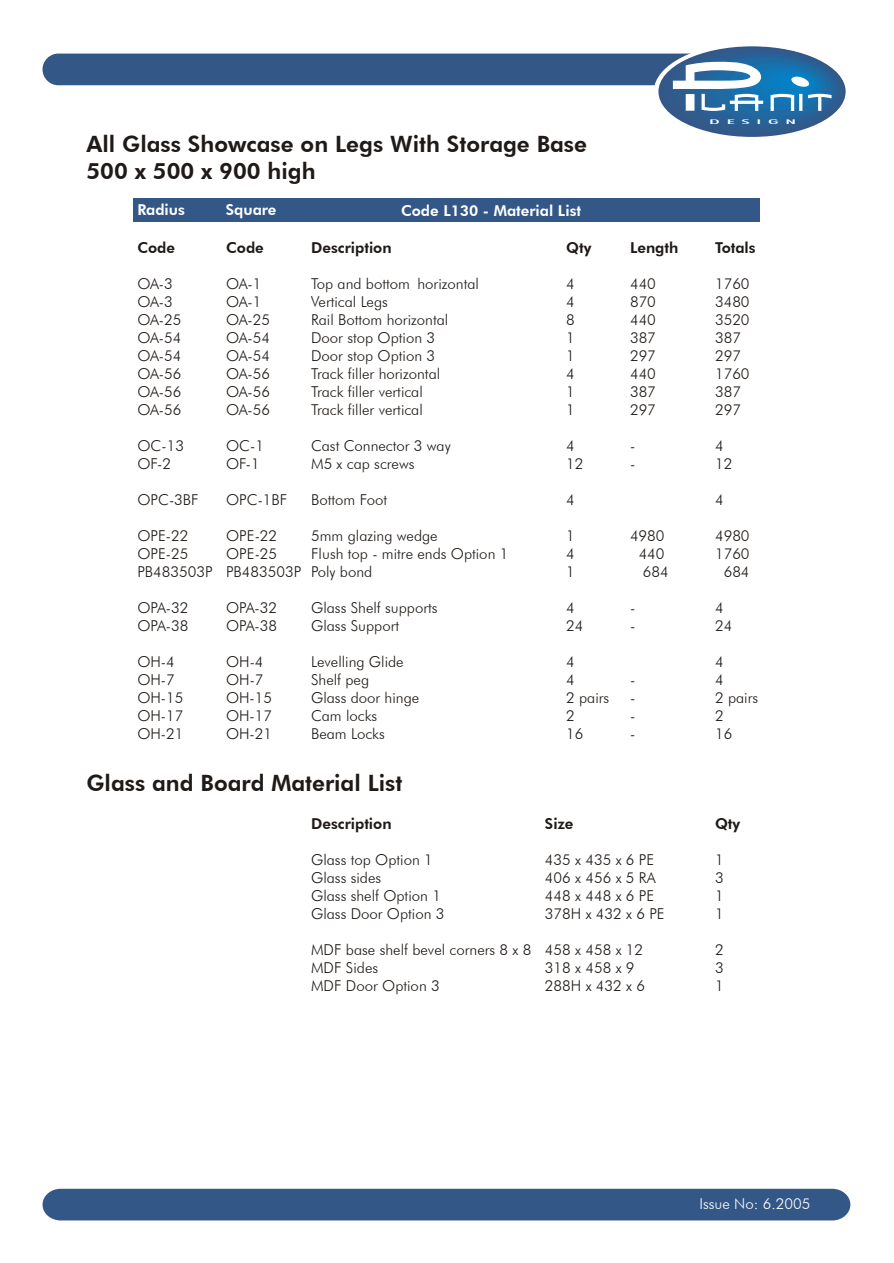
<style>
.page{position:relative;width:894px;height:1263px;background:#fff}
.page>*{position:absolute;margin:0;border:0;box-sizing:border-box;transform-origin:0 0}
.t1{font:22.5px/27px "Futura Hv BT";color:#1f1a17}
.t2{font:15px/18px "Futura Lt BT";color:#1f1a17}
.t3{font:15px "Futura Hv BT";color:#1f1a17}
.t4{font:15px "Futura Hv BT";color:#fff}
.t5{font:15px "Futura Lt BT";color:#fff}
.t6{font:6.45px "Futura Md Cn BT";letter-spacing:.31em;color:#fff;scale:3.37 1}
</style>
<div class="page">
<div style="left:43px;top:54px;width:706px;height:31px;background:#335787;border-radius:16px"></div>
<div style="left:43px;top:1189px;width:807px;height:31px;background:#335787"></div>
<div style="left:654px;top:42px;width:196px;height:99px;background:#fff;border-radius:50%"></div>
<svg style="left:658px;top:46px;width:188px;height:91px"></svg>
<div style="left:661px;top:47px;width:184px;height:89px;background:#335787;border-radius:50%"></div>
<div style="left:671px;top:49px;width:171px;height:83px;background:#305c8c;border-radius:50%"></div>
<div style="left:684px;top:52px;width:155px;height:75px;background:#2b5e94;border-radius:50%"></div>
<svg style="left:673px;top:56px;width:160px;height:64px"></svg>
<div style="left:133px;top:199px;width:627px;height:23px;background:#335787"></div>
<h1 class="t1" style="left:87px;top:133px;width:502px">All Glass Showcase on Legs With Storage Base<br>500 x 500 x 900 high</h1>
<p class="t4" style="left:137px;top:203px;width:49px">Radius</p>
<p class="t4" style="left:226px;top:203px;width:52px">Square</p>
<p class="t4" style="left:401px;top:205px;width:182px">Code L130 - Material List</p>
<p class="t6" style="left:709px;top:119px;width:27px">DESIGN</p>
<p class="t3" style="left:137px;top:242px;width:39px">Code</p>
<p class="t2" style="left:137px;top:276px;width:45px">OA-3<br>OA-3<br>OA-25<br>OA-54<br>OA-54<br>OA-56<br>OA-56<br>OA-56</p>
<p class="t2" style="left:137px;top:438px;width:48px">OC-13<br>OF-2</p>
<p class="t2" style="left:137px;top:492px;width:63px">OPC-3BF</p>
<p class="t2" style="left:137px;top:528px;width:77px">OPE-22<br>OPE-25<br>PB483503P</p>
<p class="t2" style="left:137px;top:600px;width:52px">OPA-32<br>OPA-38</p>
<p class="t2" style="left:137px;top:654px;width:48px">OH-4<br>OH-7<br>OH-15<br>OH-17<br>OH-21</p>
<p class="t3" style="left:226px;top:242px;width:39px">Code</p>
<p class="t3" style="left:311px;top:242px;width:82px">Description</p>
<p class="t3" style="left:566px;top:242px;width:27px">Qty</p>
<p class="t3" style="left:630px;top:242px;width:50px">Length</p>
<p class="t3" style="left:715px;top:242px;width:42px">Totals</p>
<p class="t2" style="left:226px;top:276px;width:37px">OA-1</p>
<p class="t2" style="left:311px;top:276px;width:169px">Top and bottom horizontal</p>
<p class="t2" style="left:566px;top:276px;width:10px">4</p>
<p class="t2" style="left:630px;top:276px;width:27px">440</p>
<p class="t2" style="left:715px;top:276px;width:36px">1760</p>
<p class="t2" style="left:226px;top:294px;width:37px">OA-1</p>
<p class="t2" style="left:311px;top:294px;width:78px">Vertical Legs</p>
<p class="t2" style="left:566px;top:294px;width:10px">4</p>
<p class="t2" style="left:630px;top:294px;width:27px">870</p>
<p class="t2" style="left:715px;top:294px;width:36px">3480</p>
<p class="t2" style="left:226px;top:312px;width:45px">OA-25</p>
<p class="t2" style="left:311px;top:312px;width:139px">Rail Bottom horizontal</p>
<p class="t2" style="left:566px;top:312px;width:10px">8</p>
<p class="t2" style="left:630px;top:312px;width:27px">440</p>
<p class="t2" style="left:715px;top:312px;width:36px">3520</p>
<p class="t2" style="left:226px;top:330px;width:45px">OA-54</p>
<p class="t2" style="left:311px;top:330px;width:126px">Door stop Option 3</p>
<p class="t2" style="left:566px;top:330px;width:10px">1</p>
<p class="t2" style="left:630px;top:330px;width:27px">387</p>
<p class="t2" style="left:715px;top:330px;width:27px">387</p>
<p class="t2" style="left:226px;top:348px;width:45px">OA-54</p>
<p class="t2" style="left:311px;top:348px;width:126px">Door stop Option 3</p>
<p class="t2" style="left:566px;top:348px;width:10px">1</p>
<p class="t2" style="left:630px;top:348px;width:27px">297</p>
<p class="t2" style="left:715px;top:348px;width:27px">297</p>
<p class="t2" style="left:226px;top:366px;width:45px">OA-56</p>
<p class="t2" style="left:311px;top:366px;width:131px">Track filler horizontal</p>
<p class="t2" style="left:566px;top:366px;width:10px">4</p>
<p class="t2" style="left:630px;top:366px;width:27px">440</p>
<p class="t2" style="left:715px;top:366px;width:36px">1760</p>
<p class="t2" style="left:226px;top:384px;width:45px">OA-56</p>
<p class="t2" style="left:311px;top:384px;width:113px">Track filler vertical</p>
<p class="t2" style="left:566px;top:384px;width:10px">1</p>
<p class="t2" style="left:630px;top:384px;width:27px">387</p>
<p class="t2" style="left:715px;top:384px;width:27px">387</p>
<p class="t2" style="left:226px;top:402px;width:45px">OA-56</p>
<p class="t2" style="left:311px;top:402px;width:113px">Track filler vertical</p>
<p class="t2" style="left:566px;top:402px;width:10px">1</p>
<p class="t2" style="left:630px;top:402px;width:27px">297</p>
<p class="t2" style="left:715px;top:402px;width:27px">297</p>
<p class="t2" style="left:226px;top:438px;width:40px">OC-1</p>
<p class="t2" style="left:311px;top:438px;width:141px">Cast Connector 3 way</p>
<p class="t2" style="left:566px;top:438px;width:10px">4</p>
<p class="t2" style="left:630px;top:438px;width:7px">-</p>
<p class="t2" style="left:715px;top:438px;width:10px">4</p>
<p class="t2" style="left:226px;top:456px;width:35px">OF-1</p>
<p class="t2" style="left:311px;top:456px;width:105px">M5 x cap screws</p>
<p class="t2" style="left:566px;top:456px;width:19px">12</p>
<p class="t2" style="left:630px;top:456px;width:7px">-</p>
<p class="t2" style="left:715px;top:456px;width:19px">12</p>
<p class="t2" style="left:226px;top:492px;width:63px">OPC-1BF</p>
<p class="t2" style="left:311px;top:492px;width:78px">Bottom Foot</p>
<p class="t2" style="left:566px;top:492px;width:10px">4</p>
<p class="t2" style="left:715px;top:492px;width:10px">4</p>
<p class="t2" style="left:226px;top:528px;width:53px">OPE-22</p>
<p class="t2" style="left:311px;top:528px;width:128px">5mm glazing wedge</p>
<p class="t2" style="left:566px;top:528px;width:10px">1</p>
<p class="t2" style="left:630px;top:528px;width:36px">4980</p>
<p class="t2" style="left:715px;top:528px;width:36px">4980</p>
<p class="t2" style="left:226px;top:546px;width:53px">OPE-25</p>
<p class="t2" style="left:311px;top:546px;width:199px">Flush top - mitre ends Option 1</p>
<p class="t2" style="left:566px;top:546px;width:10px">4</p>
<p class="t2" style="left:639px;top:546px;width:27px">440</p>
<p class="t2" style="left:715px;top:546px;width:36px">1760</p>
<p class="t2" style="left:226px;top:564px;width:148px">PB483503P Poly bond</p>
<p class="t2" style="left:566px;top:564px;width:10px">1</p>
<p class="t2" style="left:643px;top:564px;width:27px">684</p>
<p class="t2" style="left:724px;top:564px;width:27px">684</p>
<p class="t2" style="left:226px;top:600px;width:52px">OPA-32</p>
<p class="t2" style="left:311px;top:600px;width:128px">Glass Shelf supports</p>
<p class="t2" style="left:566px;top:600px;width:10px">4</p>
<p class="t2" style="left:630px;top:600px;width:7px">-</p>
<p class="t2" style="left:715px;top:600px;width:10px">4</p>
<p class="t2" style="left:226px;top:618px;width:52px">OPA-38</p>
<p class="t2" style="left:311px;top:618px;width:90px">Glass Support</p>
<p class="t2" style="left:566px;top:618px;width:19px">24</p>
<p class="t2" style="left:630px;top:618px;width:7px">-</p>
<p class="t2" style="left:715px;top:618px;width:19px">24</p>
<p class="t2" style="left:226px;top:654px;width:39px">OH-4</p>
<p class="t2" style="left:311px;top:654px;width:94px">Levelling Glide</p>
<p class="t2" style="left:566px;top:654px;width:10px">4</p>
<p class="t2" style="left:715px;top:654px;width:10px">4</p>
<p class="t2" style="left:226px;top:672px;width:39px">OH-7</p>
<p class="t2" style="left:311px;top:672px;width:60px">Shelf peg</p>
<p class="t2" style="left:566px;top:672px;width:10px">4</p>
<p class="t2" style="left:630px;top:672px;width:7px">-</p>
<p class="t2" style="left:715px;top:672px;width:10px">4</p>
<p class="t2" style="left:226px;top:690px;width:48px">OH-15</p>
<p class="t2" style="left:311px;top:690px;width:110px">Glass door hinge</p>
<p class="t2" style="left:566px;top:690px;width:45px">2 pairs</p>
<p class="t2" style="left:630px;top:690px;width:7px">-</p>
<p class="t2" style="left:715px;top:690px;width:45px">2 pairs</p>
<p class="t2" style="left:226px;top:708px;width:48px">OH-17</p>
<p class="t2" style="left:311px;top:708px;width:68px">Cam locks</p>
<p class="t2" style="left:566px;top:708px;width:10px">2</p>
<p class="t2" style="left:630px;top:708px;width:7px">-</p>
<p class="t2" style="left:715px;top:708px;width:10px">2</p>
<p class="t2" style="left:226px;top:726px;width:48px">OH-21</p>
<p class="t2" style="left:311px;top:726px;width:75px">Beam Locks</p>
<p class="t2" style="left:566px;top:726px;width:19px">16</p>
<p class="t2" style="left:630px;top:726px;width:7px">-</p>
<p class="t2" style="left:715px;top:726px;width:19px">16</p>
<h1 class="t1" style="left:87px;top:771px;width:317px">Glass and Board Material List</h1>
<p class="t3" style="left:311px;top:817px;width:82px">Description</p>
<p class="t3" style="left:545px;top:817px;width:30px">Size</p>
<p class="t3" style="left:715px;top:817px;width:27px">Qty</p>
<p class="t2" style="left:311px;top:852px;width:123px">Glass top Option 1</p>
<p class="t2" style="left:545px;top:852px;width:111px">435 x 435 x 6 PE</p>
<p class="t2" style="left:715px;top:852px;width:10px">1</p>
<p class="t2" style="left:311px;top:870px;width:72px">Glass sides</p>
<p class="t2" style="left:545px;top:870px;width:112px">406 x 456 x 5 RA</p>
<p class="t2" style="left:715px;top:870px;width:10px">3</p>
<p class="t2" style="left:311px;top:888px;width:131px">Glass shelf Option 1</p>
<p class="t2" style="left:545px;top:888px;width:111px">448 x 448 x 6 PE</p>
<p class="t2" style="left:715px;top:888px;width:10px">1</p>
<p class="t2" style="left:311px;top:906px;width:135px">Glass Door Option 3</p>
<p class="t2" style="left:545px;top:906px;width:121px">378H x 432 x 6 PE</p>
<p class="t2" style="left:715px;top:906px;width:10px">1</p>
<p class="t2" style="left:311px;top:942px;width:334px">MDF base shelf bevel corners 8 x 8 458 x 458 x 12</p>
<p class="t2" style="left:715px;top:942px;width:10px">2</p>
<p class="t2" style="left:311px;top:960px;width:69px">MDF Sides</p>
<p class="t2" style="left:545px;top:960px;width:91px">318 x 458 x 9</p>
<p class="t2" style="left:715px;top:960px;width:10px">3</p>
<p class="t2" style="left:311px;top:978px;width:130px">MDF Door Option 3</p>
<p class="t2" style="left:545px;top:978px;width:102px">288H x 432 x 6</p>
<p class="t2" style="left:715px;top:978px;width:10px">1</p>
<p class="t5" style="left:700px;top:1198px;width:112px">Issue No: 6.2005</p>
</div>
